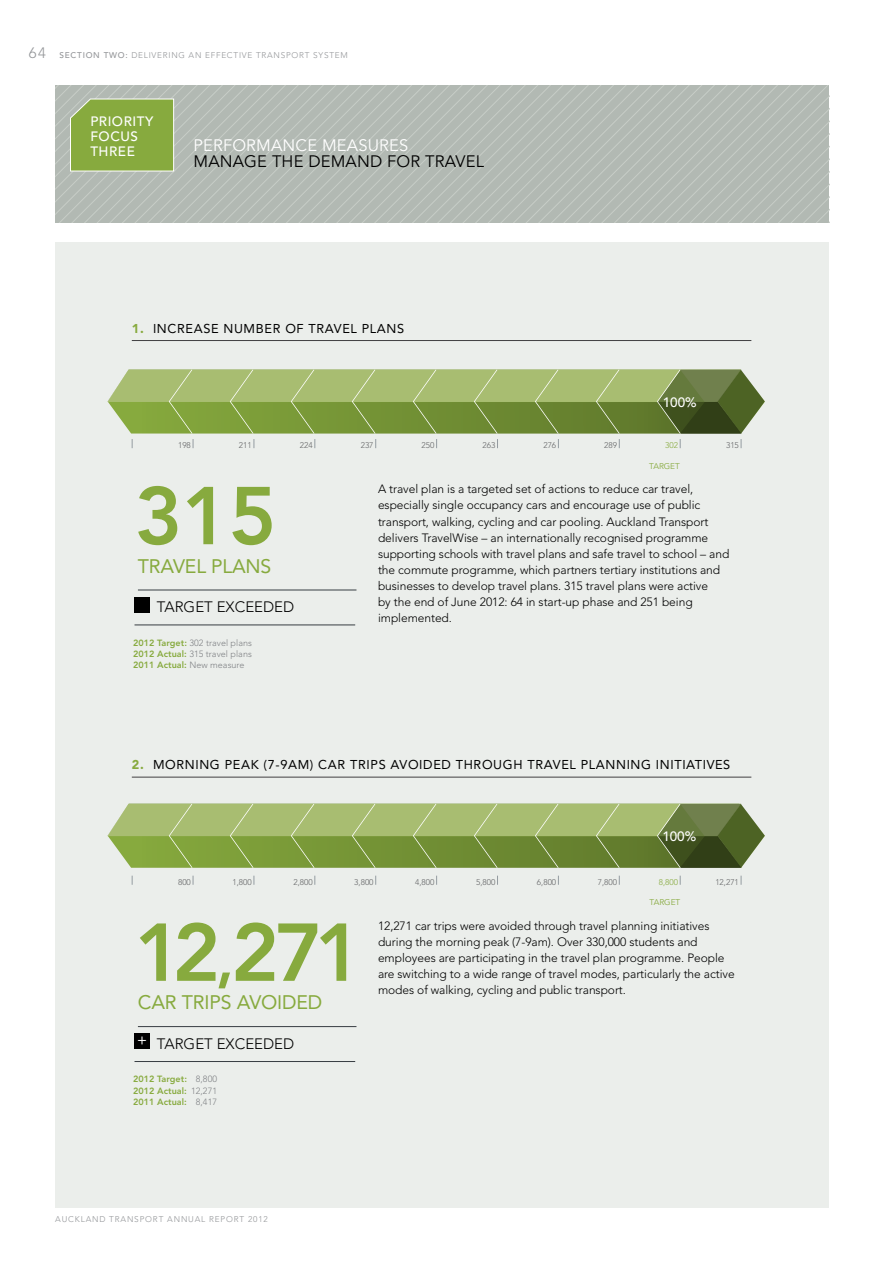
<style>
.page{position:relative;width:893px;height:1263px;background:#fff}
.page>*{position:absolute;margin:0;border:0;box-sizing:border-box;transform-origin:0 0}
.t1{font:800 81px "Avenir";letter-spacing:-.05em;color:#87aa3e}
.t2{font:19.5px "Avenir";letter-spacing:-.01em;color:#87aa3e}
.Performance_measures{font:16.5px/16.5px "Avenir";letter-spacing:.01em;color:#000}
.t3{font:300 15px "Avenir";color:#000}
.t4{font:300 15px "Avenir";color:#939598}
.t5{font:15px "Avenir";color:#fff}
.t6{font:500 13.5px/15px "Avenir";letter-spacing:.04em;color:#fff}
.ruler2{font:12.75px "Avenir";letter-spacing:.05em;color:#000}
.AT_-_Body{font:300 12px/16.2px "Avenir";letter-spacing:-.005em;color:#000}
.t7{font:300 9px/11.2px "Avenir";letter-spacing:.005em;color:#808285;text-align:justify}
.t8{font:800 9px/11.2px "Avenir";letter-spacing:.005em;color:#87aa3e;text-align:justify}
.t9{font:300 8.25px "Avenir";letter-spacing:.09em;color:#939598}
.t10{font:300 8.25px "Avenir";color:#636466}
.t11{font:8.25px "Avenir";color:#87aa3e}
.t12{font:300 8.25px "Avenir";color:#87aa3e}
.s1{font-weight:500}
.s2{color:#fff}
.s3{font-weight:900;color:#87aa3e}
.s4{font-weight:800;color:#87aa3e}
.s5{font-size:60px}
.s6{font-weight:300;color:#808285}
</style>
<div class="page">
<svg style="left:377px;top:85px;width:126px;height:138px;background:#b4bbb5"></svg>
<svg style="left:503px;top:85px;width:326px;height:138px;background:#b4bbb5"></svg>
<svg style="left:55px;top:85px;width:322px;height:138px;background:#adb8a2"></svg>
<div style="left:55px;top:242px;width:774px;height:966px;background:#ebeeeb"></div>
<hr style="left:132px;top:340px;width:619px;height:1px;background:#414042">
<div style="left:135px;top:597px;width:15px;height:15px;background:#000"></div>
<hr style="left:135px;top:625px;width:220px;height:1px;background:#373d42">
<hr style="left:138px;top:590px;width:218px;height:1px;background:#373d42">
<hr style="left:132px;top:777px;width:619px;height:1px;background:#414042">
<div style="left:135px;top:1034px;width:15px;height:15px;background:#000"></div>
<hr style="left:135px;top:1061px;width:220px;height:1px;background:#373d42">
<hr style="left:138px;top:1026px;width:218px;height:1px;background:#373d42">
<svg style="left:107px;top:369px;width:658px;height:79px"></svg>
<svg style="left:107px;top:804px;width:658px;height:64px;background:#8aa256"></svg>
<p class="t4" style="left:29px;top:44px;width:19px">64</p>
<p class="t9" style="left:60px;top:50px;width:290px"><span class="s1">SECTION TWO:</span> DELIVERING AN EFFECTIVE TRANSPORT SYSTEM</p>
<p class="t6" style="left:90px;top:114px;width:65px">PRIORITY<br>FOCUS<br>THREE</p>
<p class="Performance_measures" style="left:193px;top:137px;width:292px"><span class="s2">PERFORMANCE MEASURES<br></span>MANAGE THE DEMAND FOR TRAVEL</p>
<p class="ruler2" style="left:132px;top:321px;width:274px"><span class="s3">1.</span> INCREASE NUMBER OF TRAVEL PLANS</p>
<p class="t6" style="left:663px;top:395px;width:35px">100%</p>
<p class="t10" style="left:178px;top:440px;width:14px">198</p>
<p class="t10" style="left:239px;top:440px;width:14px">211</p>
<p class="t10" style="left:300px;top:440px;width:14px">224</p>
<p class="t10" style="left:361px;top:440px;width:14px">237</p>
<p class="t10" style="left:422px;top:440px;width:14px">250</p>
<p class="t10" style="left:482px;top:440px;width:14px">263</p>
<p class="t10" style="left:543px;top:440px;width:14px">276</p>
<p class="t10" style="left:604px;top:440px;width:14px">289</p>
<p class="t12" style="left:665px;top:440px;width:14px">302</p>
<p class="t10" style="left:726px;top:440px;width:14px">315</p>
<p class="t1" style="left:135px;top:468px;width:144px">315</p>
<p class="t2" style="left:138px;top:555px;width:135px">TRAVEL PLANS</p>
<h2 class="t3" style="left:137px;top:598px;width:159px"><sup>+</sup> TARGET EXCEEDED</h2>
<p class="t7" style="left:133px;top:637px;width:120px"><span class="s4">2012 Target:</span> 302 travel plans <span class="s4">2012 Actual:</span> 315 travel plans <span class="s4">2011 Actual:</span> New measure</p>
<p class="t11" style="left:649px;top:461px;width:32px">TARGET</p>
<p class="AT_-_Body" style="left:378px;top:481px;width:353px">A travel plan is a targeted set of actions to reduce car travel, especially single occupancy cars and encourage use of public transport, walking, cycling and car pooling. Auckland Transport delivers TravelWise – an internationally recognised programme supporting schools with travel plans and safe travel to school – and the commute programme, which partners tertiary institutions and businesses to develop travel plans. 315 travel plans were active<br>by the end of June 2012: 64 in start-up phase and 251 being implemented.</p>
<p class="ruler2" style="left:132px;top:758px;width:600px"><span class="s3">2.</span> MORNING PEAK (7-9AM) CAR TRIPS AVOIDED THROUGH TRAVEL PLANNING INITIATIVES</p>
<p class="t6" style="left:662px;top:829px;width:35px">100%</p>
<p class="t10" style="left:178px;top:877px;width:14px">800</p>
<p class="t10" style="left:232px;top:877px;width:21px">1,800</p>
<p class="t10" style="left:293px;top:877px;width:21px">2,800</p>
<p class="t10" style="left:354px;top:877px;width:21px">3,800</p>
<p class="t10" style="left:415px;top:877px;width:21px">4,800</p>
<p class="t10" style="left:476px;top:877px;width:21px">5,800</p>
<p class="t10" style="left:537px;top:877px;width:21px">6,800</p>
<p class="t10" style="left:598px;top:877px;width:21px">7,800</p>
<p class="t12" style="left:659px;top:877px;width:21px">8,800</p>
<p class="t10" style="left:715px;top:877px;width:25px">12,271</p>
<h1 class="t1" style="left:135px;top:905px;width:230px">12<span class="s5">,</span>271</h1>
<h1 class="t2" style="left:138px;top:991px;width:186px">CAR TRIPS AVOIDED</h1>
<h2 class="t3" style="left:157px;top:1035px;width:139px">TARGET EXCEEDED</h2>
<h3 class="t8" style="left:133px;top:1074px;width:85px">2012 Target: <span class="s6">8,800<br></span>2012 Actual: <span class="s6">12,271<br></span>2011 Actual: <span class="s6">8,417</span></h3>
<p class="t5" style="left:137px;top:1031px;width:11px">+</p>
<p class="t11" style="left:650px;top:898px;width:32px">TARGET</p>
<p class="AT_-_Body" style="left:378px;top:917px;width:358px">12,271 car trips were avoided through travel planning initiatives during the morning peak (7-9am). Over 330,000 students and employees are participating in the travel plan programme. People are switching to a wide range of travel modes, particularly the active modes of walking, cycling and public transport.</p>
<p class="t9" style="left:55px;top:1215px;width:214px">AUCKLAND TRANSPORT ANNUAL REPORT 2012</p>
</div>
